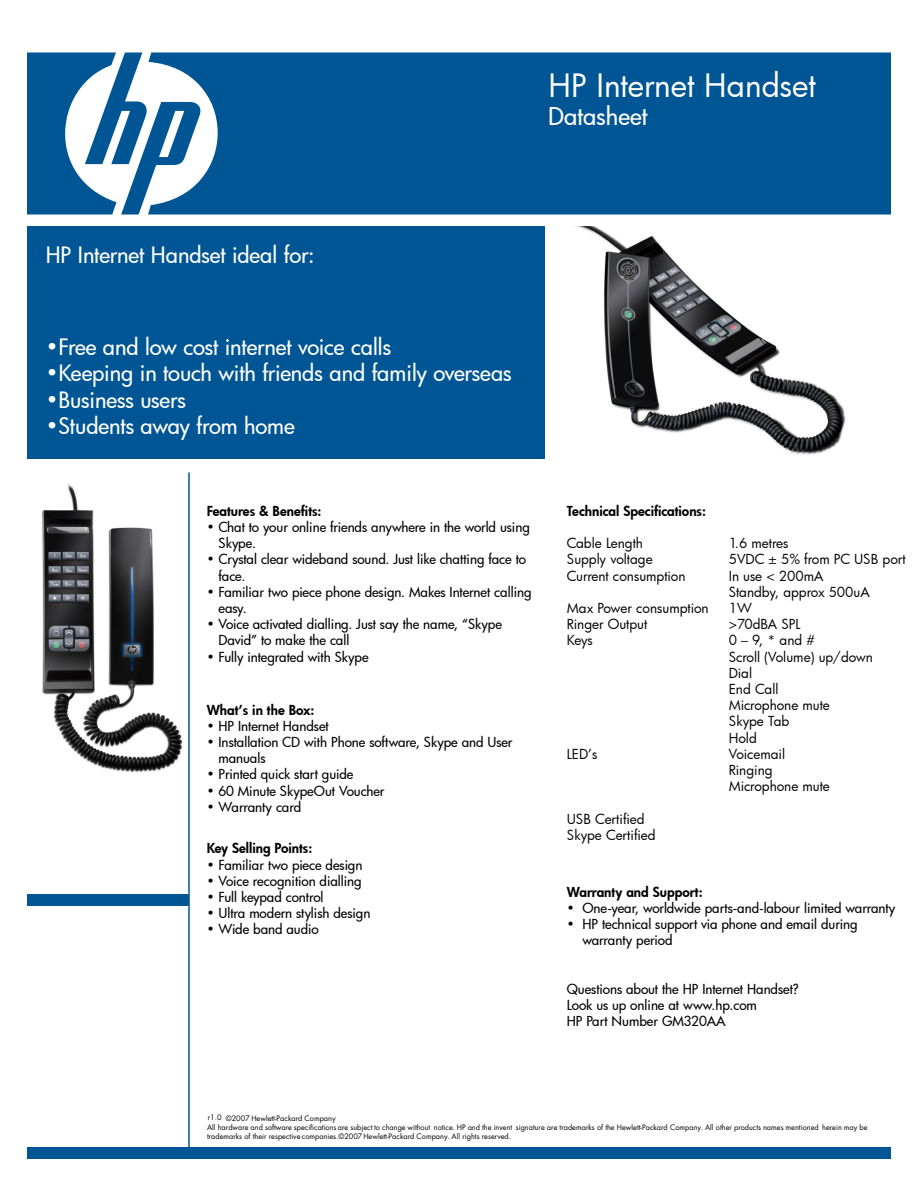
<style>
.page{position:relative;width:918px;height:1188px;background:#fff}
.page>*{position:absolute;margin:0;border:0;box-sizing:border-box;transform-origin:0 0}
.t1{font:31.5px "Futura Bk";letter-spacing:-.005em;color:#fff}
.t2{font:24px "Futura Md";color:#fff}
.t3{font:22.05px "Futura Md";letter-spacing:-.01em;color:#fff}
.t4{font:13.5px/16.2px "Futura Md";letter-spacing:-.005em;color:#000}
.t5{font:13.5px/16.2px "Futura Bk";color:#000}
.t6{font:13.5px "Futura Hv";color:#000}
.t7{font:7.35px/9px "Futura";color:#000}
</style>
<div class="page">
<svg style="left:27px;top:52px;width:121px;height:162px"></svg>
<div style="left:148px;top:52px;width:743px;height:162px;background:#005594"></div>
<div style="left:27px;top:1148px;width:864px;height:12px;background:#005594"></div>
<div style="left:27px;top:226px;width:517px;height:233px;background:#005594"></div>
<div style="left:27px;top:894px;width:162px;height:12px;background:#005594"></div>
<hr style="left:188px;top:472px;width:2px;height:676px;background:#005594">
<img style="left:575px;top:226px;width:271px;height:229px">
<img style="left:42px;top:483px;width:141px;height:290px">
<h1 class="t1" style="left:549px;top:64px;width:269px">HP Internet Handset</h1>
<h2 class="t2" style="left:548px;top:99px;width:101px">Datasheet</h2>
<h3 class="t3" style="left:46px;top:240px;width:270px">HP Internet Handset ideal for:</h3>
<h3 class="t3" style="left:46px;top:332px;width:347px">•Free and low cost internet voice calls</h3>
<h3 class="t3" style="left:46px;top:358px;width:467px">•Keeping in touch with friends and family overseas</h3>
<h3 class="t3" style="left:46px;top:385px;width:142px">•Business users</h3>
<h3 class="t3" style="left:46px;top:411px;width:251px">•Students away from home</h3>
<p class="t6" style="left:207px;top:502px;width:116px">Features &amp; Benefits:</p>
<p class="t4" style="left:218px;top:519px;width:313px;text-indent:-12px">• Chat to your online friends anywhere in the world using<br>Skype.</p>
<p class="t4" style="left:218px;top:551px;width:309px;text-indent:-12px">• Crystal clear wideband sound. Just like chatting face to face.</p>
<p class="t4" style="left:218px;top:584px;width:315px;text-indent:-12px">• Familiar two piece phone design. Makes Internet calling easy.</p>
<p class="t4" style="left:218px;top:616px;width:285px;text-indent:-12px">• Voice activated dialling. Just say the name, “Skype<br>David” to make the call</p>
<p class="t4" style="left:207px;top:648px;width:163px">• Fully integrated with Skype</p>
<p class="t6" style="left:207px;top:701px;width:109px">What’s in the Box:</p>
<p class="t4" style="left:207px;top:717px;width:123px">• HP Internet Handset</p>
<p class="t4" style="left:218px;top:734px;width:296px;text-indent:-12px">• Installation CD with Phone software, Skype and User manuals</p>
<p class="t4" style="left:207px;top:766px;width:148px">• Printed quick start guide</p>
<p class="t4" style="left:207px;top:782px;width:179px">• 60 Minute SkypeOut Voucher</p>
<p class="t4" style="left:207px;top:798px;width:96px">• Warranty card</p>
<p class="t6" style="left:207px;top:839px;width:107px">Key Selling Points:</p>
<p class="t4" style="left:207px;top:856px;width:157px">• Familiar two piece design</p>
<p class="t4" style="left:207px;top:872px;width:156px">• Voice recognition dialling</p>
<p class="t4" style="left:207px;top:889px;width:118px">• Full keypad control</p>
<p class="t4" style="left:207px;top:905px;width:165px">• Ultra modern stylish design</p>
<p class="t4" style="left:207px;top:921px;width:113px">• Wide band audio</p>
<p class="t6" style="left:567px;top:502px;width:141px">Technical Specifications:</p>
<p class="t5" style="left:567px;top:535px;width:78px">Cable Length</p>
<p class="t5" style="left:729px;top:535px;width:61px">1.6 metres</p>
<p class="t5" style="left:567px;top:551px;width:87px">Supply voltage</p>
<p class="t5" style="left:729px;top:551px;width:179px">5VDC ± 5% from PC USB port</p>
<p class="t5" style="left:567px;top:567px;width:120px">Current consumption</p>
<p class="t5" style="left:729px;top:567px;width:143px">In use &lt; 200mA<br>Standby, approx 500uA</p>
<p class="t5" style="left:567px;top:600px;width:143px">Max Power consumption</p>
<p class="t5" style="left:729px;top:600px;width:25px">1W</p>
<p class="t5" style="left:567px;top:616px;width:82px">Ringer Output</p>
<p class="t5" style="left:729px;top:616px;width:73px">&gt;70dBA SPL</p>
<p class="t5" style="left:567px;top:632px;width:27px">Keys</p>
<p class="t5" style="left:729px;top:632px;width:146px">0 – 9, * and #<br>Scroll (Volume) up/down<br>Dial<br>End Call<br>Microphone mute<br>Skype Tab<br>Hold</p>
<p class="t5" style="left:567px;top:746px;width:32px">LED’s</p>
<p class="t5" style="left:729px;top:746px;width:103px">Voicemail<br>Ringing<br>Microphone mute</p>
<p class="t5" style="left:567px;top:810px;width:90px">USB Certified<br>Skype Certified</p>
<p class="t6" style="left:567px;top:883px;width:138px">Warranty and Support:</p>
<p class="t4" style="left:567px;top:900px;width:330px">• One-year, worldwide parts-and-labour limited warranty</p>
<p class="t4" style="left:582px;top:916px;width:277px;text-indent:-16px">• HP technical support via phone and email during warranty period</p>
<p class="t4" style="left:567px;top:981px;width:234px">Questions about the HP Internet Handset?<br>Look us up online at www.hp.com<br>HP Part Number GM320AA</p>
<p class="t7" style="left:207px;top:1113px;width:662px;text-indent:19px">©2007 Hewlett-Packard Company<br>All hardware and software specifications are subject to change without notice. HP and the invent signature are trademarks of the Hewlett-Packard Company. All other products names mentioned herein may be trademarks of their respective companies.©2007Hewlett-Packard Company. All rights reserved.</p>
<p class="t7" style="left:208px;top:1113px;width:15px">r1.0</p>
</div>
